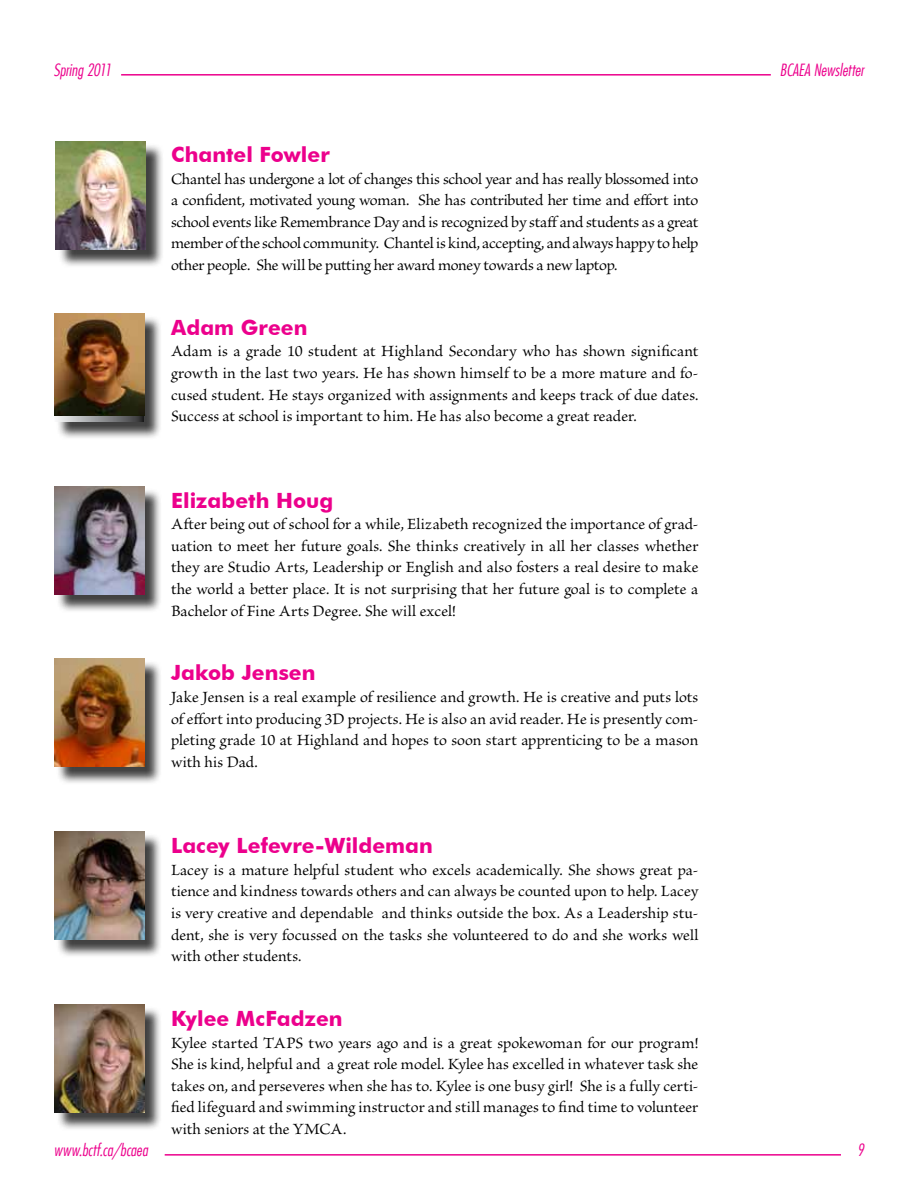
<style>
.page{position:relative;width:918px;height:1188px;background:#fff}
.page>*{position:absolute;margin:0;border:0;box-sizing:border-box;transform-origin:0 0}
.t1{font:700 21px "Futura BT";color:#ec008c}
.t2{font:16.5px/21.6px "Brioso Pro";color:#000;text-align:justify}
.t3{font:italic 300 condensed 16.5px "Futura";color:#ec008c}
</style>
<div class="page">
<hr style="left:165px;top:1154px;width:676px;height:2px;background:#ec008c">
<hr style="left:121px;top:74px;width:650px;height:2px;background:#ec008c">
<div style="left:56px;top:489px;width:107px;height:124px;background:#000;opacity:.75"></div>
<img style="left:54px;top:486px;width:90px;height:108px">
<div style="left:56px;top:660px;width:107px;height:125px;background:#000;opacity:.75"></div>
<img style="left:54px;top:658px;width:90px;height:108px">
<div style="left:56px;top:833px;width:107px;height:125px;background:#000;opacity:.75"></div>
<img style="left:54px;top:831px;width:90px;height:108px">
<div style="left:56px;top:1006px;width:107px;height:125px;background:#000;opacity:.75"></div>
<img style="left:54px;top:1004px;width:90px;height:108px">
<div style="left:58px;top:144px;width:106px;height:124px;background:#000;opacity:.75"></div>
<img style="left:56px;top:141px;width:90px;height:108px">
<div style="left:56px;top:315px;width:107px;height:125px;background:#000;opacity:.75"></div>
<div style="left:54px;top:313px;width:90px;height:108px;background:linear-gradient(to right,#fafcfe,#323335)"></div>
<img style="left:54px;top:313px;width:90px;height:103px">
<p class="t3" style="left:53px;top:60px;width:59px">Spring 2011</p>
<p class="t3" style="left:780px;top:60px;width:86px">BCAEA Newsletter</p>
<p class="t1" style="left:171px;top:142px;width:160px">Chantel Fowler</p>
<p class="t2" style="left:171px;top:169px;width:529px">Chantel has undergone a lot of changes this school year and has really blossomed into a confident, motivated young woman. She has contributed her time and effort into school events like Remembrance Day and is recognized by staff and students as a great member of the school community. Chantel is kind, accepting, and always happy to help other people. She will be putting her award money towards a new laptop.</p>
<p class="t1" style="left:171px;top:315px;width:138px">Adam Green</p>
<p class="t2" style="left:171px;top:341px;width:529px">Adam is a grade 10 student at Highland Secondary who has shown significant growth in the last two years. He has shown himself to be a more mature and fo&shy;cused student. He stays organized with assignments and keeps track of due dates.<br>Success at school is important to him. He has also become a great reader.</p>
<p class="t1" style="left:171px;top:487px;width:164px">Elizabeth Houg</p>
<p class="t2" style="left:171px;top:514px;width:529px">After being out of school for a while, Elizabeth recognized the importance of grad&shy;uation to meet her future goals. She thinks creatively in all her classes whether they are Studio Arts, Leadership or English and also fosters a real desire to make the world a better place. It is not surprising that her future goal is to complete a Bachelor of Fine Arts Degree. She will excel!</p>
<p class="t1" style="left:171px;top:660px;width:146px">Jakob Jensen</p>
<p class="t2" style="left:171px;top:687px;width:529px">Jake Jensen is a real example of resilience and growth. He is creative and puts lots of effort into producing 3D projects. He is also an avid reader. He is presently com&shy;pleting grade 10 at Highland and hopes to soon start apprenticing to be a mason with his Dad.</p>
<p class="t1" style="left:171px;top:833px;width:263px">Lacey Lefevre-Wildeman</p>
<p class="t2" style="left:171px;top:860px;width:529px">Lacey is a mature helpful student who excels academically. She shows great pa&shy;tience and kindness towards others and can always be counted upon to help. Lacey is very creative and dependable and thinks outside the box. As a Leadership stu&shy;dent, she is very focussed on the tasks she volunteered to do and she works well with other students.</p>
<p class="t1" style="left:171px;top:1006px;width:173px">Kylee McFadzen</p>
<p class="t2" style="left:171px;top:1033px;width:529px">Kylee started TAPS two years ago and is a great spokewoman for our program!<br>She is kind, helpful and a great role model. Kylee has excelled in whatever task she takes on, and perseveres when she has to. Kylee is one busy girl! She is a fully certi&shy;fied lifeguard and swimming instructor and still manages to find time to volunteer with seniors at the YMCA.</p>
<p class="t3" style="left:54px;top:1140px;width:95px">www.bctf.ca/bcaea</p>
<p class="t3" style="left:857px;top:1140px;width:8px">9</p>
</div>
